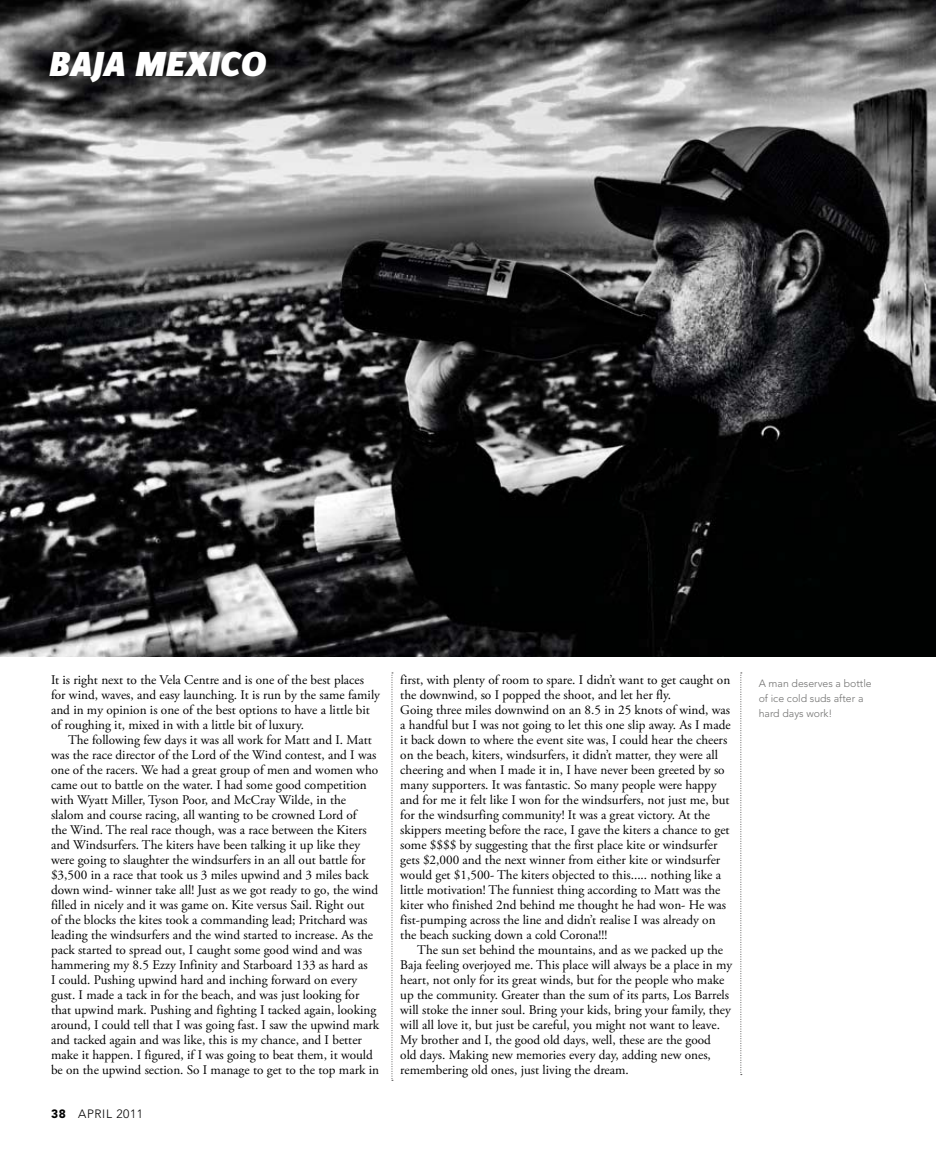
<style>
.page{position:relative;width:936px;height:1149px;background:#fff}
.page>*{position:absolute;margin:0;border:0;box-sizing:border-box;transform-origin:0 0}
.t1{font:italic 900 36px "Zine Sans Dis";letter-spacing:.02em;color:#fff}
.t2{font:13.2px/15px "Adobe Garamond Pro";color:#000}
.t3{font:300 12px "Avenir";letter-spacing:.05em;color:#000}
.t4{font:300 10.5px/15px "Avenir";color:#70706f}
.s1{font-weight:900}
</style>
<div class="page">
<img style="left:0;top:0;width:935px;height:656px">
<svg style="left:391px;top:672px;width:2px;height:408px"></svg>
<svg style="left:740px;top:672px;width:1px;height:401px"></svg>
<h1 class="t1" style="left:48px;top:44px;width:218px">BAJA MEXICO</h1>
<p class="t2" style="left:51px;top:672px;width:330px">It is right next to the Vela Centre and is one of the best places for wind, waves, and easy launching. It is run by the same family and in my opinion is one of the best options to have a little bit of roughing it, mixed in with a little bit of luxury.</p>
<p class="t2" style="left:51px;top:732px;width:330px;text-indent:17px">The following few days it was all work for Matt and I. Matt was the race director of the Lord of the Wind contest, and I was one of the racers. We had a great group of men and women who came out to battle on the water. I had some good competition with Wyatt Miller, Tyson Poor, and McCray Wilde, in the slalom and course racing, all wanting to be crowned Lord of<br>the Wind. The real race though, was a race between the Kiters and Windsurfers. The kiters have been talking it up like they were going to slaughter the windsurfers in an all out battle for $3,500 in a race that took us 3 miles upwind and 3 miles back down wind- winner take all! Just as we got ready to go, the wind filled in nicely and it was game on. Kite versus Sail. Right out<br>of the blocks the kites took a commanding lead; Pritchard was leading the windsurfers and the wind started to increase. As the pack started to spread out, I caught some good wind and was hammering my 8.5 Ezzy Infinity and Starboard 133 as hard as<br>I could. Pushing upwind hard and inching forward on every gust. I made a tack in for the beach, and was just looking for that upwind mark. Pushing and fighting I tacked again, looking around, I could tell that I was going fast. I saw the upwind mark and tacked again and was like, this is my chance, and I better make it happen. I figured, if I was going to beat them, it would be on the upwind section. So I manage to get to the top mark in</p>
<p class="t3" style="left:51px;top:1106px;width:94px"><span class="s1">38</span> APRI L 2011</p>
<p class="t2" style="left:400px;top:672px;width:332px">first, with plenty of room to spare. I didn’t want to get caught on the downwind, so I popped the shoot, and let her fly.<br>Going three miles downwind on an 8.5 in 25 knots of wind, was a handful but I was not going to let this one slip away. As I made it back down to where the event site was, I could hear the cheers on the beach, kiters, windsurfers, it didn’t matter, they were all cheering and when I made it in, I have never been greeted by so many supporters. It was fantastic. So many people were happy and for me it felt like I won for the windsurfers, not just me, but for the windsurfing community! It was a great victory. At the skippers meeting before the race, I gave the kiters a chance to get some $$$$ by suggesting that the first place kite or windsurfer gets $2,000 and the next winner from either kite or windsurfer would get $1,500- The kiters objected to this..... nothing like a little motivation! The funniest thing according to Matt was the kiter who finished 2nd behind me thought he had won- He was fist-pumping across the line and didn’t realise I was already on the beach sucking down a cold Corona!!!</p>
<p class="t2" style="left:400px;top:942px;width:333px;text-indent:17px">The sun set behind the mountains, and as we packed up the Baja feeling overjoyed me. This place will always be a place in my heart, not only for its great winds, but for the people who make up the community. Greater than the sum of its parts, Los Barrels will stoke the inner soul. Bring your kids, bring your family, they will all love it, but just be careful, you might not want to leave.<br>My brother and I, the good old days, well, these are the good<br>old days. Making new memories every day, adding new ones, remembering old ones, just living the dream.</p>
<p class="t4" style="left:758px;top:675px;width:115px">A man deserves a bottle of ice cold suds after a hard days work!</p>
</div>
